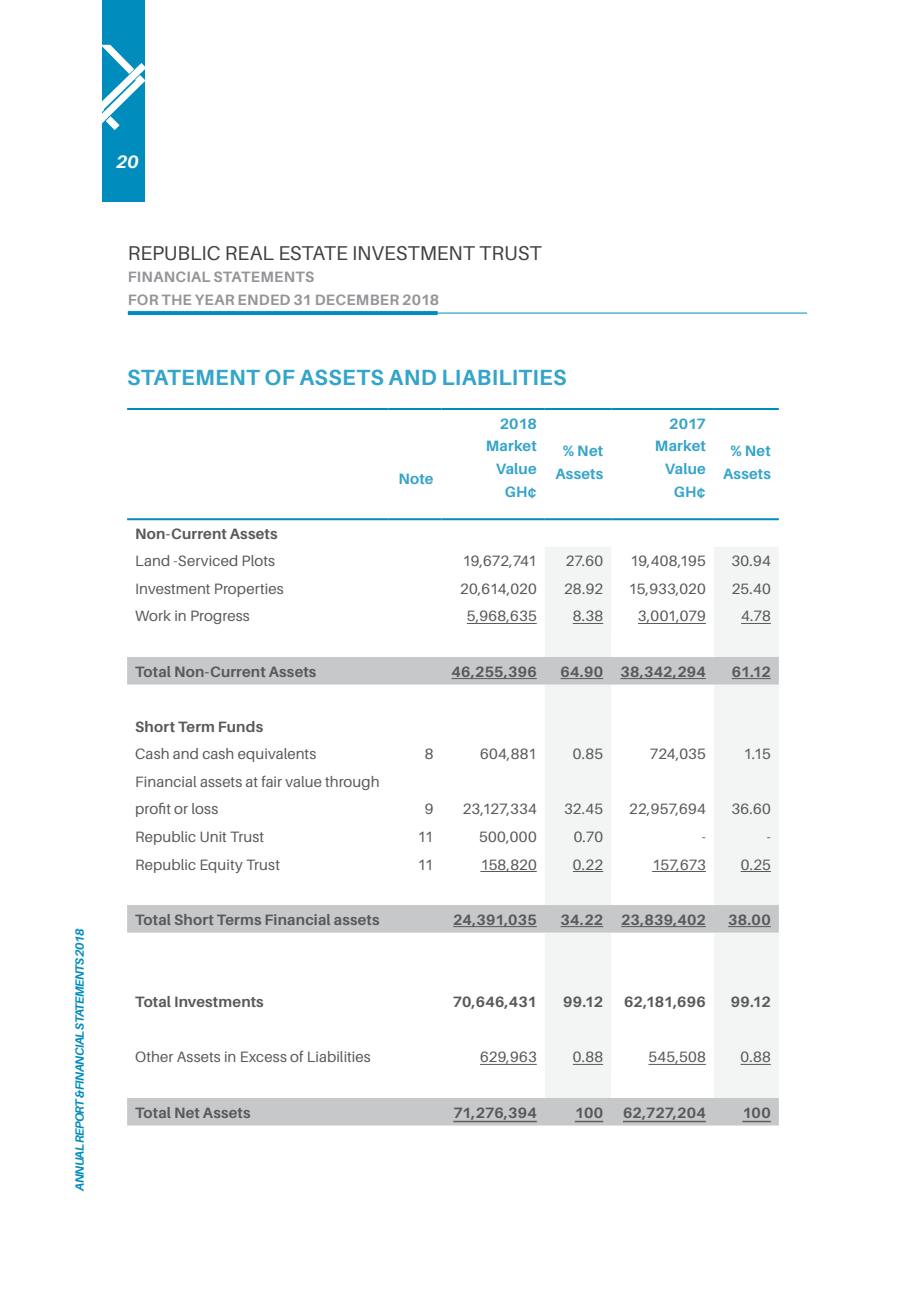
<style>
.page{position:relative;width:908px;height:1293px;background:#fff}
.page>*{position:absolute;margin:0;border:0;box-sizing:border-box;transform-origin:0 0}
.t1{font:700 22px "Aileron";letter-spacing:.015em;color:#33a4ca}
.t2{font:20px "Aileron";letter-spacing:-.005em;color:#414042}
.t3{font:italic 700 18px "Aileron";color:#fff}
.t4{font:15px/27.6px "Aileron";letter-spacing:.005em;color:#58595b}
.t5{font:700 15px "Aileron";letter-spacing:.01em;color:#58595b}
.t6{font:700 15px/22.6px "Aileron";letter-spacing:.01em;color:#33a4ca;text-align:right}
.t7{font:700 15px/22.6px "Aileron";letter-spacing:.02em;color:#939598}
.t8{font:italic 700 12px "Aileron";letter-spacing:-.06em;color:#008dbd}
</style>
<div class="page">
<hr style="left:128px;top:313px;width:678px;height:1px;background:#008dbd">
<svg style="left:128px;top:311px;width:309px;height:4px"></svg>
<div style="left:102px;top:0;width:42px;height:202px;background:#008dbd"></div>
<svg style="left:102px;top:45px;width:43px;height:107px"></svg>
<svg style="left:545px;top:547px;width:233px;height:110px;fill:#f3f4f4"></svg>
<svg style="left:545px;top:629px;width:168px;height:28px"></svg>
<svg style="left:127px;top:657px;width:651px;height:468px"></svg>
<hr style="left:127px;top:408px;width:261px;height:2px;background:#008dbd">
<hr style="left:388px;top:408px;width:53px;height:2px;background:#008dbd">
<hr style="left:441px;top:408px;width:103px;height:2px;background:#008dbd">
<hr style="left:441px;top:518px;width:103px;height:2px;background:#008dbd">
<hr style="left:544px;top:408px;width:67px;height:2px;background:#008dbd">
<hr style="left:611px;top:408px;width:102px;height:2px;background:#008dbd">
<hr style="left:611px;top:518px;width:102px;height:2px;background:#008dbd">
<hr style="left:713px;top:408px;width:65px;height:2px;background:#008dbd">
<hr style="left:127px;top:518px;width:261px;height:2px;background:#008dbd">
<hr style="left:388px;top:518px;width:53px;height:2px;background:#008dbd">
<hr style="left:544px;top:518px;width:67px;height:2px;background:#008dbd">
<hr style="left:713px;top:518px;width:65px;height:2px;background:#008dbd">
<hr style="left:466px;top:623px;width:70px;height:1px;background:#58595b">
<hr style="left:572px;top:623px;width:31px;height:1px;background:#58595b">
<hr style="left:637px;top:623px;width:68px;height:1px;background:#58595b">
<hr style="left:740px;top:623px;width:30px;height:1px;background:#58595b">
<hr style="left:451px;top:678px;width:85px;height:1px;background:#58595b">
<hr style="left:560px;top:678px;width:43px;height:1px;background:#58595b">
<hr style="left:620px;top:678px;width:85px;height:1px;background:#58595b">
<hr style="left:731px;top:678px;width:39px;height:1px;background:#58595b">
<hr style="left:480px;top:871px;width:56px;height:1px;background:#58595b">
<hr style="left:572px;top:871px;width:31px;height:1px;background:#58595b">
<hr style="left:652px;top:871px;width:53px;height:1px;background:#58595b">
<hr style="left:740px;top:871px;width:30px;height:1px;background:#58595b">
<hr style="left:453px;top:926px;width:83px;height:1px;background:#58595b">
<hr style="left:560px;top:926px;width:43px;height:1px;background:#58595b">
<hr style="left:621px;top:926px;width:84px;height:1px;background:#58595b">
<hr style="left:727px;top:926px;width:43px;height:1px;background:#58595b">
<hr style="left:480px;top:1064px;width:56px;height:1px;background:#58595b">
<hr style="left:572px;top:1064px;width:31px;height:1px;background:#58595b">
<hr style="left:648px;top:1064px;width:57px;height:1px;background:#58595b">
<hr style="left:740px;top:1064px;width:30px;height:1px;background:#58595b">
<hr style="left:453px;top:1121px;width:83px;height:1px;background:#58595b">
<svg style="left:574px;top:1121px;width:29px;height:1px"></svg>
<hr style="left:622px;top:1121px;width:83px;height:1px;background:#58595b">
<svg style="left:742px;top:1121px;width:28px;height:1px"></svg>
<p class="t8" style="left:73px;top:1191px;width:264px;rotate:-90deg">ANNUAL REPORT &amp; FINANCIAL STATEMENTS 2018</p>
<p class="t3" style="left:116px;top:152px;width:24px">20</p>
<h2 class="t2" style="left:128px;top:242px;width:415px">REPUBLIC REAL ESTATE INVESTMENT TRUST</h2>
<p class="t7" style="left:128px;top:266px;width:313px">FINANCIAL STATEMENTS<br>FOR THE YEAR ENDED 31 DECEMBER 2018</p>
<h1 class="t1" style="left:127px;top:365px;width:440px">STATEMENT OF ASSETS AND LIABILITIES</h1>
<p class="t6" style="left:485px;top:412px;width:52px">2018<br>Market<br>Value<br>GH¢</p>
<p class="t6" style="left:654px;top:412px;width:52px">2017<br>Market<br>Value<br>GH¢</p>
<p class="t6" style="left:555px;top:440px;width:49px;text-align:center">% Net<br>Assets</p>
<p class="t6" style="left:730px;top:440px;width:42px">% Net</p>
<p class="t6" style="left:398px;top:467px;width:36px">Note</p>
<p class="t6" style="left:722px;top:462px;width:49px">Assets</p>
<p class="t5" style="left:135px;top:525px;width:144px">Non-Current Assets</p>
<p class="t4" style="left:135px;top:547px;width:141px">Land -Serviced Plots</p>
<p class="t4" style="left:462px;top:547px;width:76px">19,672,741</p>
<p class="t4" style="left:565px;top:547px;width:39px">27.60</p>
<p class="t4" style="left:629px;top:547px;width:77px">19,408,195</p>
<p class="t4" style="left:731px;top:547px;width:41px">30.94</p>
<p class="t4" style="left:135px;top:575px;width:150px">Investment Properties</p>
<p class="t4" style="left:460px;top:575px;width:78px">20,614,020</p>
<p class="t4" style="left:564px;top:575px;width:40px">28.92</p>
<p class="t4" style="left:628px;top:575px;width:79px">15,933,020</p>
<p class="t4" style="left:731px;top:575px;width:40px">25.40</p>
<p class="t4" style="left:135px;top:602px;width:116px">Work in Progress</p>
<p class="t4" style="left:466px;top:602px;width:71px">5,968,635</p>
<p class="t4" style="left:572px;top:602px;width:32px">8.38</p>
<p class="t4" style="left:637px;top:602px;width:69px">3,001,079</p>
<p class="t4" style="left:740px;top:602px;width:31px">4.78</p>
<p class="t5" style="left:135px;top:663px;width:183px">Total Non-Current Assets</p>
<p class="t5" style="left:451px;top:663px;width:87px">46,255,396</p>
<p class="t5" style="left:560px;top:663px;width:147px">64.90 38,342,294</p>
<p class="t5" style="left:731px;top:663px;width:41px">61.12</p>
<p class="t5" style="left:135px;top:718px;width:129px">Short Term Funds</p>
<p class="t4" style="left:135px;top:740px;width:182px">Cash and cash equivalents</p>
<p class="t4" style="left:424px;top:740px;width:10px">8</p>
<p class="t4" style="left:480px;top:740px;width:58px">604,881</p>
<p class="t4" style="left:572px;top:740px;width:32px">0.85</p>
<p class="t4" style="left:649px;top:740px;width:58px">724,035</p>
<p class="t4" style="left:743px;top:740px;width:29px">1.15</p>
<p class="t4" style="left:135px;top:768px;width:246px">Financial assets at fair value through profit or loss</p>
<p class="t4" style="left:424px;top:795px;width:10px">9</p>
<p class="t4" style="left:462px;top:795px;width:75px">23,127,334</p>
<p class="t4" style="left:564px;top:795px;width:40px">32.45</p>
<p class="t4" style="left:629px;top:795px;width:78px">22,957,694</p>
<p class="t4" style="left:731px;top:795px;width:41px">36.60</p>
<p class="t4" style="left:135px;top:823px;width:130px">Republic Unit Trust</p>
<p class="t4" style="left:417px;top:823px;width:18px">11</p>
<p class="t4" style="left:479px;top:823px;width:59px">500,000</p>
<p class="t4" style="left:573px;top:823px;width:31px">0.70</p>
<p class="t4" style="left:701px;top:823px;width:6px">-</p>
<p class="t4" style="left:766px;top:823px;width:6px">-</p>
<p class="t4" style="left:135px;top:850px;width:146px">Republic Equity Trust</p>
<p class="t4" style="left:417px;top:850px;width:18px">11</p>
<p class="t4" style="left:480px;top:850px;width:58px">158,820</p>
<p class="t4" style="left:572px;top:850px;width:32px">0.22</p>
<p class="t4" style="left:652px;top:850px;width:55px">157,673</p>
<p class="t4" style="left:740px;top:850px;width:32px">0.25</p>
<p class="t5" style="left:135px;top:911px;width:246px">Total Short Terms Financial assets</p>
<p class="t5" style="left:453px;top:911px;width:85px">24,391,035</p>
<p class="t5" style="left:560px;top:911px;width:147px">34.22 23,839,402</p>
<p class="t5" style="left:727px;top:911px;width:44px">38.00</p>
<p class="t5" style="left:135px;top:993px;width:130px">Total Investments</p>
<p class="t5" style="left:452px;top:993px;width:85px">70,646,431</p>
<p class="t5" style="left:563px;top:993px;width:41px">99.12</p>
<p class="t5" style="left:623px;top:993px;width:83px">62,181,696</p>
<p class="t5" style="left:730px;top:993px;width:41px">99.12</p>
<p class="t4" style="left:135px;top:1043px;width:237px">Other Assets in Excess of Liabilities</p>
<p class="t4" style="left:480px;top:1043px;width:58px">629,963</p>
<p class="t4" style="left:572px;top:1043px;width:32px">0.88</p>
<p class="t4" style="left:648px;top:1043px;width:59px">545,508</p>
<p class="t4" style="left:740px;top:1043px;width:32px">0.88</p>
<p class="t5" style="left:135px;top:1104px;width:117px">Total Net Assets</p>
<p class="t5" style="left:453px;top:1104px;width:85px">71,276,394</p>
<p class="t5" style="left:574px;top:1104px;width:30px">100</p>
<p class="t5" style="left:622px;top:1104px;width:84px">62,727,204</p>
<p class="t5" style="left:742px;top:1104px;width:30px">100</p>
</div>
